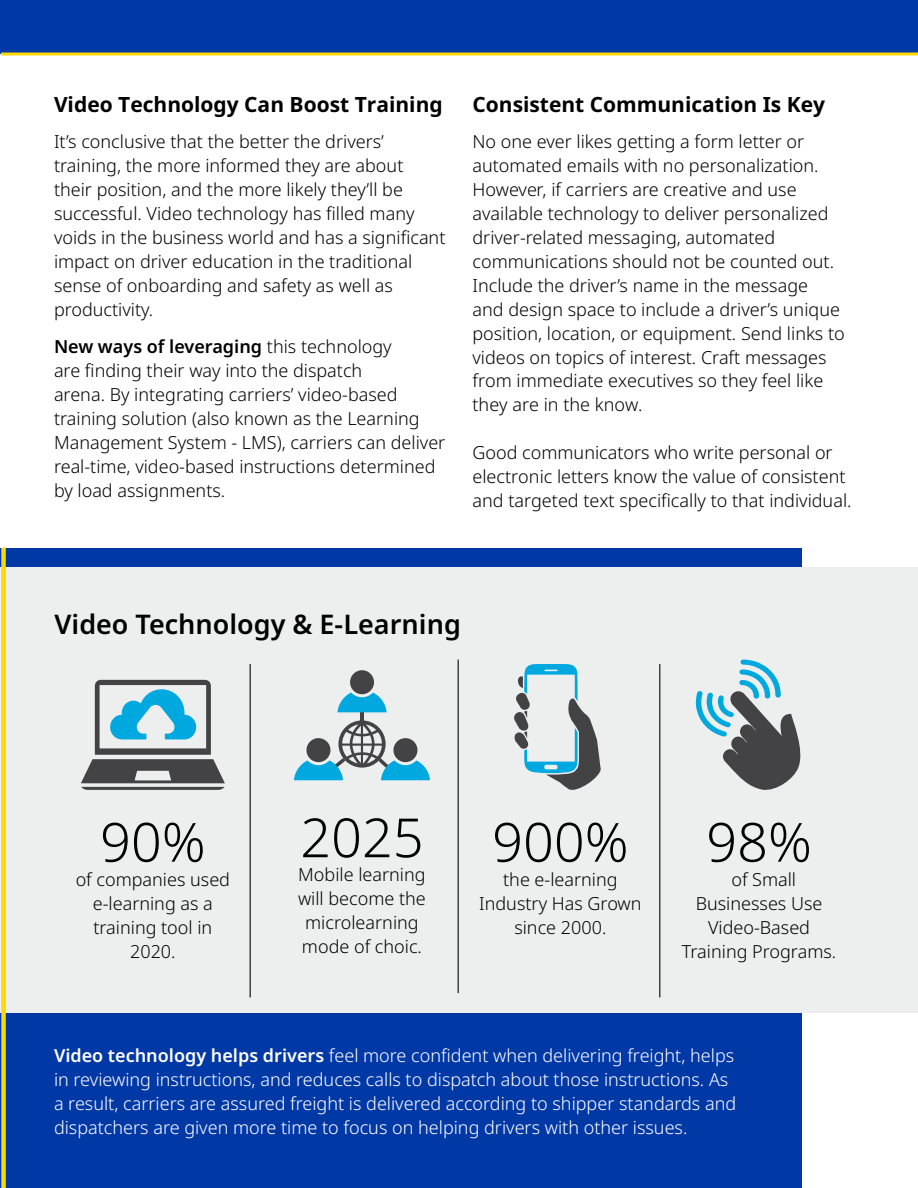
<style>
.page{position:relative;width:918px;height:1188px;background:#fff}
.page>*{position:absolute;margin:0;border:0;box-sizing:border-box;transform-origin:0 0}
.t1{font:300 54px "Noto Sans";color:#000}
.t2{font:600 27px "Noto Sans";color:#000}
.t3{font:700 21px "Noto Sans";color:#000}
.t4{font:300 18px/24px "Noto Sans";color:#000}
.t5{font:300 18px/24px "Noto Sans";color:#fff}
.s1{font-weight:600}
</style>
<div class="page">
<div style="left:0;top:548px;width:802px;height:640px;background:#0038a6"></div>
<div style="left:0;top:567px;width:918px;height:445px;background:#edeeee"></div>
<div style="left:350px;top:670px;width:24px;height:24px;background:#434345;border-radius:50%"></div>
<svg style="left:294px;top:693px;width:136px;height:87px"></svg>
<hr style="left:249px;top:664px;width:2px;height:333px;background:#434345">
<hr style="left:659px;top:664px;width:1px;height:333px;background:#434345">
<hr style="left:458px;top:660px;width:1px;height:333px;background:#434345">
<svg style="left:514px;top:664px;width:87px;height:126px"></svg>
<svg style="left:81px;top:680px;width:144px;height:110px"></svg>
<svg style="left:696px;top:660px;width:105px;height:130px"></svg>
<div style="left:1px;top:548px;width:5px;height:640px;background:#fcd900"></div>
<div style="left:0;top:0;width:918px;height:54px;background:#0038a6"></div>
<svg style="left:1px;top:52px;width:917px;height:4px;background:#dcc934"></svg>
<p class="t3" style="left:54px;top:90px;width:390px">Video Technology Can Boost Training</p>
<p class="t4" style="left:54px;top:129px;width:393px">It’s conclusive that the better the drivers’ training, the more informed they are about their position, and the more likely they’ll be successful. Video technology has filled many voids in the business world and has a significant impact on driver education in the traditional sense of onboarding and safety as well as productivity.</p>
<p class="t4" style="left:54px;top:335px;width:393px"><span class="s1">New ways of leveraging</span> this technology<br>are finding their way into the dispatch<br>arena. By integrating carriers’ video-based training solution (also known as the Learning Management System - LMS), carriers can deliver real-time, video-based instructions determined by load assignments.</p>
<p class="t3" style="left:472px;top:90px;width:354px">Consistent Communication Is Key</p>
<p class="t4" style="left:472px;top:129px;width:374px">No one ever likes getting a form letter or automated emails with no personalization.<br>However, if carriers are creative and use available technology to deliver personalized driver-related messaging, automated communications should not be counted out.<br>Include the driver’s name in the message<br>and design space to include a driver’s unique position, location, or equipment. Send links to videos on topics of interest. Craft messages from immediate executives so they feel like they are in the know.</p>
<p class="t4" style="left:472px;top:441px;width:381px">Good communicators who write personal or electronic letters know the value of consistent and targeted text specifically to that individual.</p>
<h2 class="t2" style="left:55px;top:606px;width:408px">Video Technology &amp; E-Learning</h2>
<h1 class="t1" style="left:100px;top:804px;width:107px">90%</h1>
<p class="t4" style="left:76px;top:868px;width:156px;text-align:center">of companies used e-learning as a training tool in<br>2020.</p>
<h1 class="t1" style="left:300px;top:800px;width:125px">2025</h1>
<p class="t4" style="left:298px;top:863px;width:129px;text-align:center">Mobile learning will become the microlearning mode of choic.</p>
<h1 class="t1" style="left:492px;top:804px;width:138px">900%</h1>
<p class="t4" style="left:479px;top:868px;width:164px;text-align:center">the e-learning<br>Industry Has Grown since 2000.</p>
<h1 class="t1" style="left:706px;top:804px;width:107px">98%</h1>
<p class="t4" style="left:682px;top:868px;width:156px;text-align:center">of Small<br>Businesses Use<br>Video-Based<br>Training Programs.</p>
<p class="t5" style="left:54px;top:1044px;width:684px"><span class="s1">Video technology helps drivers</span> feel more confident when delivering freight, helps in reviewing instructions, and reduces calls to dispatch about those instructions. As a result, carriers are assured freight is delivered according to shipper standards and dispatchers are given more time to focus on helping drivers with other issues.</p>
</div>
